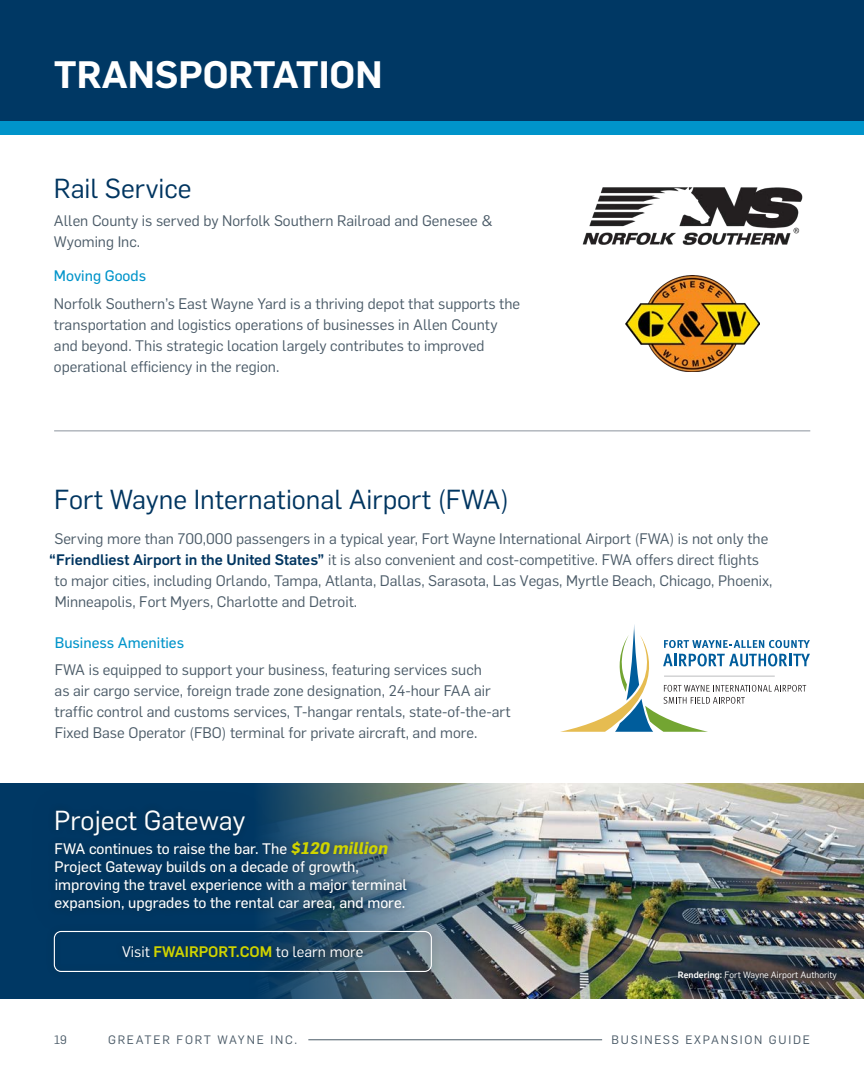
<style>
.page{position:relative;width:864px;height:1080px;background:#fff}
.page>*{position:absolute;margin:0;border:0;box-sizing:border-box;transform-origin:0 0}
.Captions{font:600 37.5px "Flama";color:#fff}
.Opening_Paragraphs{font:27px "Flama";color:#003560}
.Opening_Paragraphs-2{font:27px "Flama";color:#fff}
.t1{font:15px/21px "Flama";color:#4a5a67}
.t2{font:15px/18px "Flama Basic";color:#fff}
.Opening_Paragraphs-3{font:15px "Flama";color:#fff}
.Opening_Paragraphs-4{font:15px "Flama Basic";color:#0094ca}
.Opening_Paragraphs-5{font:12px "Flama";letter-spacing:.15em;color:#4a5a67}
.t3{font:9px "Flama";color:#fff}
.s1{font-weight:500;color:#003560}
.s2{font-family:"Flama";font-weight:700;font-style:italic;font-size:16.5px;color:#cfd400}
.s3{font-weight:500;color:#cfd400}
.s4{font-weight:500}
</style>
<div class="page">
<hr style="left:308px;top:1039px;width:294px;height:1px;background:#4a5a67">
<div style="left:0;top:0;width:864px;height:122px;background:#003864"></div>
<div style="left:0;top:122px;width:864px;height:13px;background:#0094ca"></div>
<svg style="left:560px;top:624px;width:250px;height:108px"></svg>
<hr style="left:54px;top:431px;width:756px;height:1px;background:#8b949d">
<div style="left:0;top:783px;width:864px;height:216px;background:#003864"></div>
<img style="left:267px;top:783px;width:597px;height:216px">
<div style="left:46px;top:803px;width:393px;height:176px;background:#231f20;opacity:.5"></div>
<div style="left:26px;top:781px;width:409px;height:159px;background:#003560;opacity:.25"></div>
<div style="left:54px;top:931px;width:378px;height:41px;border:1px solid #fff;border-radius:7px"></div>
<img style="left:582px;top:187px;width:221px;height:59px">
<img style="left:626px;top:275px;width:134px;height:97px">
<div style="left:671px;top:965px;width:172px;height:22px;background:#231f20;opacity:.5"></div>
<p class="Captions" style="left:54px;top:47px;width:330px">TRANSPORTATION</p>
<p class="Opening_Paragraphs" style="left:54px;top:170px;width:139px">Rail Service</p>
<p class="t1" style="left:54px;top:209px;width:440px">Allen County is served by Norfolk Southern Railroad and Genesee &amp;<br>Wyoming Inc.</p>
<p class="Opening_Paragraphs-4" style="left:54px;top:265px;width:94px">Moving Goods</p>
<p class="t1" style="left:54px;top:292px;width:468px">Norfolk Southern’s East Wayne Yard is a thriving depot that supports the transportation and logistics operations of businesses in Allen County and beyond. This strategic location largely contributes to improved operational efficiency in the region.</p>
<p class="Opening_Paragraphs" style="left:54px;top:481px;width:456px">Fort Wayne International Airport (FWA)</p>
<p class="t1" style="left:54px;top:527px;width:715px">Serving more than 700,000 passengers in a typical year, Fort Wayne International Airport (FWA) is not only the</p>
<p class="t1" style="left:49px;top:548px;width:711px"><span class="s1">“Friendliest Airport in the United States”</span> it is also convenient and cost-competitive. FWA offers direct flights</p>
<p class="t1" style="left:55px;top:569px;width:720px">to major cities, including Orlando, Tampa, Atlanta, Dallas, Sarasota, Las Vegas, Myrtle Beach, Chicago, Phoenix,</p>
<p class="t1" style="left:55px;top:590px;width:304px">Minneapolis, Fort Myers, Charlotte and Detroit.</p>
<p class="Opening_Paragraphs-4" style="left:55px;top:632px;width:131px">Business Amenities</p>
<p class="t1" style="left:55px;top:659px;width:457px">FWA is equipped to support your business, featuring services such<br>as air cargo service, foreign trade zone designation, 24-hour FAA air traffic control and customs services, T-hangar rentals, state-of-the-art Fixed Base Operator (FBO) terminal for private aircraft, and more.</p>
<p class="Opening_Paragraphs-2" style="left:54px;top:801px;width:193px">Project Gateway</p>
<p class="t2" style="left:54px;top:839px;width:354px">FWA continues to raise the bar. The <span class="s2">$120 million </span>Project Gateway builds on a decade of growth, improving the travel experience with a major terminal expansion, upgrades to the rental car area, and more.</p>
<p class="Opening_Paragraphs-3" style="left:122px;top:941px;width:243px">Visit <span class="s3">FWAIRPORT.COM</span> to learn more</p>
<p class="t3" style="left:678px;top:969px;width:161px"><span class="s4">Rendering:</span> Fort Wayne Airport Authority</p>
<p class="Opening_Paragraphs-5" style="left:54px;top:1031px;width:14px">19</p>
<p class="Opening_Paragraphs-5" style="left:108px;top:1031px;width:191px">GREATER FORT WAYNE INC.</p>
<p class="Opening_Paragraphs-5" style="left:612px;top:1031px;width:200px">BUSINESS EXPANSION GUIDE</p>
</div>
